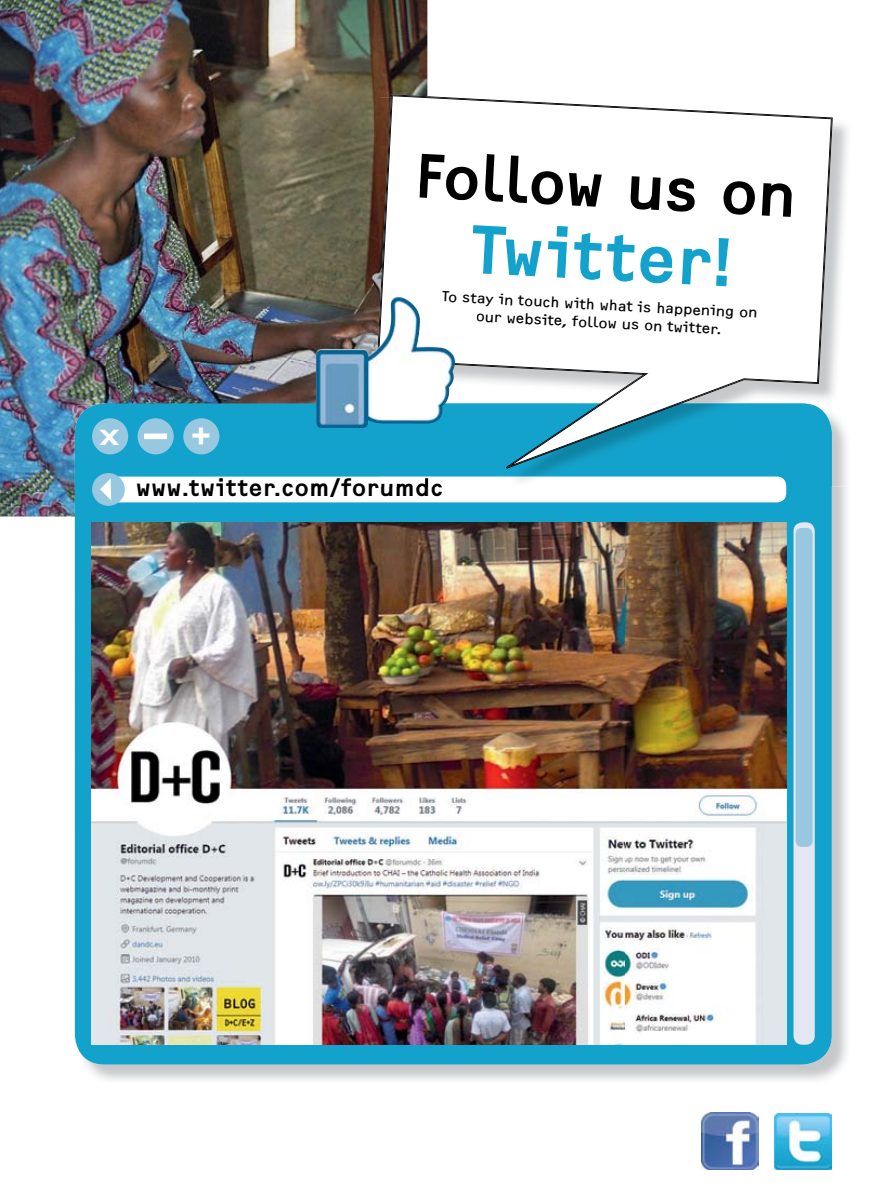
<style>
.page{position:relative;width:893px;height:1191px;background:#fff}
.page>*{position:absolute;margin:0;border:0;box-sizing:border-box;transform-origin:0 0}
.t1{font:700 70.5px "F2 FOCR Bczyk LT Std";color:#12a2cc}
.t2{font:700 64.5px "F2 FOCR Bczyk LT Std";color:#000}
.t3{font:700 33.75px "F2 FOCR Bczyk LT Std";color:#fff}
.t4{font:700 24.75px "F2 FOCR Bczyk LT Std";letter-spacing:.01em;color:#000}
.t5{font:700 22.5px "F2 FOCR Bczyk LT Std";color:#fff;scale:1.75 1}
.t6{font:15px/18px "F2 FOCR Bczyk LT Std";color:#000;text-align:center}
</style>
<div class="page">
<img style="left:0;top:0;width:374px;height:361px">
<img style="left:374px;top:0;width:53px;height:297px">
<img style="left:0;top:361px;width:106px;height:155px">
<img style="left:106px;top:361px;width:210px;height:42px">
<img style="left:800px;top:486px;width:47px;height:595px">
<img style="left:77px;top:1046px;width:723px;height:35px">
<img style="left:77px;top:406px;width:14px;height:14px">
<div style="left:75px;top:403px;width:757px;height:661px;background:#13a2cb;border-radius:30px"></div>
<div style="left:92px;top:418px;width:36px;height:36px;background:#98c7e0;border-radius:50%"></div>
<div style="left:138px;top:418px;width:36px;height:36px;background:#98c7e0;border-radius:50%"></div>
<div style="left:144px;top:433px;width:23px;height:6px;background:#fff"></div>
<div style="left:183px;top:418px;width:36px;height:36px;background:#98c7e0;border-radius:50%"></div>
<img style="left:92px;top:522px;width:694px;height:522px">
<div style="left:793px;top:522px;width:22px;height:522px;background:#e4e6f1;border-radius:9px"></div>
<div style="left:796px;top:528px;width:17px;height:319px;background:#98c7e0;border-radius:6px"></div>
<div style="left:109px;top:476px;width:677px;height:26px;background:#fff;border-radius:9px"></div>
<div style="left:92px;top:473px;width:33px;height:33px;background:#98c7e0;border-radius:50%"></div>
<svg style="left:100px;top:478px;width:342px;height:22px"></svg>
<img style="left:380px;top:476px;width:406px;height:9px">
<img style="left:380px;top:478px;width:62px;height:8px">
<svg style="left:378px;top:95px;width:454px;height:373px"></svg>
<svg style="left:419px;top:151px;width:374px;height:66px"></svg>
<svg style="left:442px;top:290px;width:316px;height:46px"></svg>
<img style="left:316px;top:297px;width:119px;height:131px">
<img style="left:701px;top:1112px;width:57px;height:57px">
<img style="left:775px;top:1113px;width:57px;height:56px">
<p class="t2" style="left:416px;top:143px;width:385px;rotate:3deg">Follow us on</p>
<p class="t1" style="left:473px;top:214px;width:264px;rotate:3deg">Twitter!</p>
<p class="t6" style="left:442px;top:288px;width:317px;rotate:3deg">To stay in touch with what is happening on our website, follow us on twitter.</p>
<p class="t5" style="left:99px;top:425px;width:13px">X</p>
<p class="t3" style="left:190px;top:419px;width:24px">+</p>
<p class="t4" style="left:136px;top:475px;width:309px">www.twitter.com/forumdc</p>
</div>
